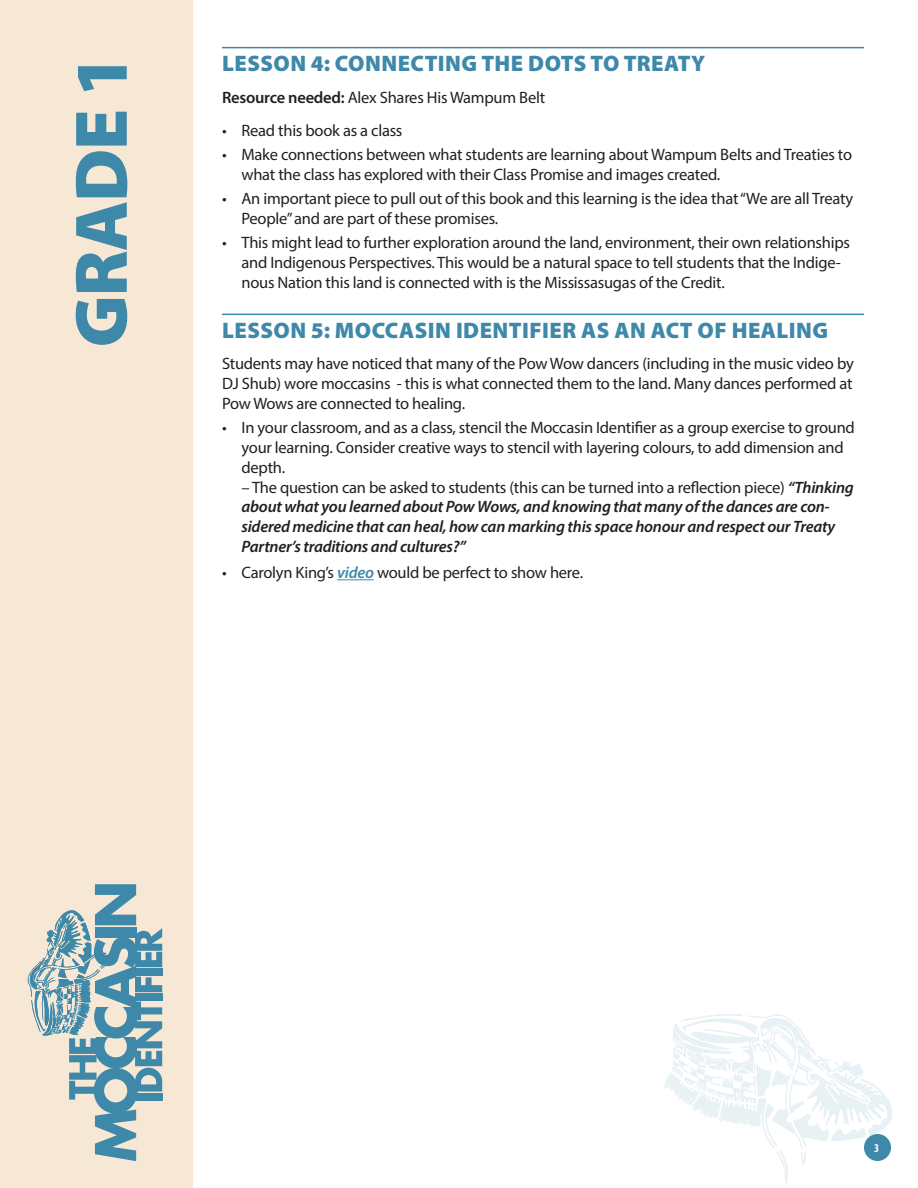
<style>
.page{position:relative;width:918px;height:1188px;background:#fff}
.page>*{position:absolute;margin:0;border:0;box-sizing:border-box;transform-origin:0 0}
.t1{font:900 75px "Myriad Pro";letter-spacing:-.02em;color:#3e88a9}
.t2{font:900 22.5px "Myriad Pro";letter-spacing:.02em;color:#3e88a9}
.t3{font:16.5px/19.8px "Myriad Pro";letter-spacing:-.015em;color:#231f20}
.t4{font:italic 600 16.5px/19.8px "Myriad Pro";letter-spacing:-.015em;color:#231f20}
.t5{font:700 condensed 12px "Myriad Pro";color:#fff}
.s1{font-weight:600}
.s2{font-weight:400;font-style:normal}
.s3{font-weight:600;font-style:italic;color:#3e88a9}
</style>
<div class="page">
<div style="left:0;top:0;width:194px;height:1188px;background:#f6e8d4"></div>
<svg style="left:664px;top:1014px;width:228px;height:169px"></svg>
<svg style="left:28px;top:884px;width:134px;height:277px"></svg>
<div style="left:864px;top:1134px;width:27px;height:27px;background:#3e88a9;border-radius:50%"></div>
<hr style="left:222px;top:47px;width:642px;height:1px;background:#3e88a9">
<hr style="left:222px;top:314px;width:642px;height:1px;background:#3e88a9">
<hr style="left:337px;top:579px;width:37px;height:1px;background:#3e88a9">
<h1 class="t1" style="left:51px;top:347px;width:295px;rotate:-90deg">GRADE 1</h1>
<p class="t2" style="left:222px;top:48px;width:485px">LESSON 4: CONNECTING THE DOTS TO TREATY</p>
<p class="t3" style="left:222px;top:87px;width:325px"><span class="s1">Resource needed:</span> Alex Shares His Wampum Belt</p>
<p class="t3" style="left:222px;top:120px;width:182px">• Read this book as a class</p>
<p class="t3" style="left:242px;top:145px;width:612px;text-indent:-20px">• Make connections between what students are learning about Wampum Belts and Treaties to what the class has explored with their Class Promise and images created.</p>
<p class="t3" style="left:242px;top:189px;width:613px;text-indent:-20px">• An important piece to pull out of this book and this learning is the idea that “We are all Treaty<br>People” and are part of these promises.</p>
<p class="t3" style="left:242px;top:233px;width:610px;text-indent:-20px">• This might lead to further exploration around the land, environment, their own relationships and Indigenous Perspectives. This would be a natural space to tell students that the Indige&shy;nous Nation this land is connected with is the Mississasugas of the Credit.</p>
<p class="t2" style="left:222px;top:315px;width:607px">LESSON 5: MOCCASIN IDENTIFIER AS AN ACT OF HEALING</p>
<p class="t3" style="left:222px;top:354px;width:633px;text-align:justify">Students may have noticed that many of the Pow Wow dancers (including in the music video by DJ Shub) wore moccasins - this is what connected them to the land. Many dances performed at Pow Wows are connected to healing.</p>
<p class="t3" style="left:242px;top:418px;width:615px;text-indent:-20px">• In your classroom, and as a class, stencil the Moccasin Identifier as a group exercise to ground your learning. Consider creative ways to stencil with layering colours, to add dimension and depth.</p>
<p class="t4" style="left:242px;top:477px;width:614px"><span class="s2">– The question can be asked to students (this can be turned into a reflection piece)</span> “Thinking about what you learned about Pow Wows, and knowing that many of the dances are con&shy;sidered medicine that can heal, how can marking this space honour and respect our Treaty Partner’s traditions and cultures?”</p>
<p class="t3" style="left:222px;top:562px;width:363px">• Carolyn King’s <span class="s3">video</span> would be perfect to show here.</p>
<p class="t5" style="left:874px;top:1141px;width:7px">3</p>
</div>
